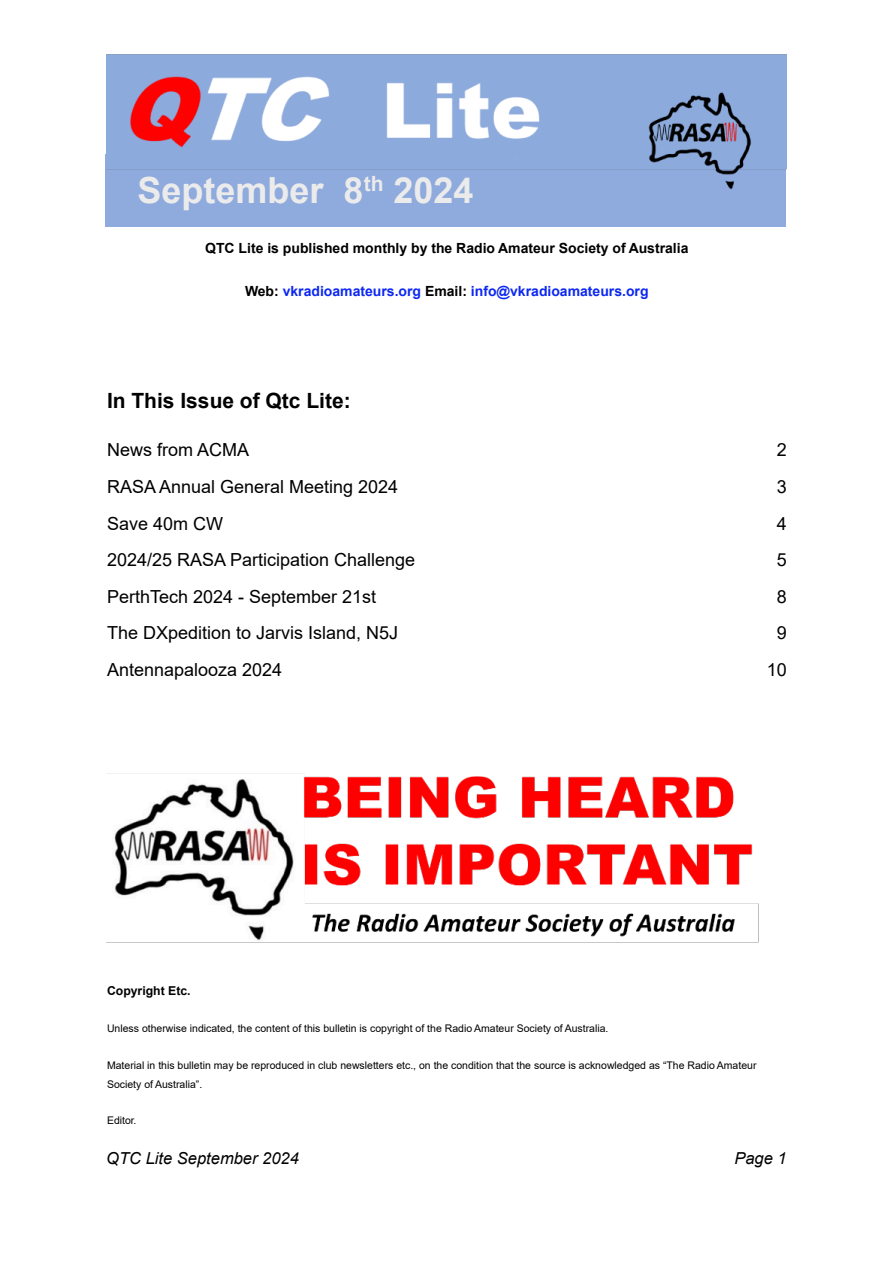
<style>
.page{position:relative;width:893px;height:1263px;background:#fff}
.page>*{position:absolute;margin:0;border:0;box-sizing:border-box;transform-origin:0 0}
.t1{font:700 36px "Arial";color:#ebebeb}
.t2{font:700 21px "Arial";color:#000}
.t3{font:700 21px "Arial";color:#ebebeb}
.t4{font:18px "Arial";color:#000}
.t5{font:italic 16.5px "Arial";color:#000}
.t6{font:700 13.95px "Arial";color:#000}
.t7{font:700 13.95px "Arial";color:#0d28f2}
.t8{font:700 12.3px "Arial";color:#000}
.t9{font:10.5px "Arial";color:#000}
.s1{color:#000}
</style>
<div class="page">
<img style="left:106px;top:54px;width:681px;height:161px">
<img style="left:587px;top:89px;width:200px;height:102px">
<img style="left:106px;top:773px;width:653px;height:170px">
<p class="t1" style="left:138px;top:176px;width:228px">September 8</p>
<p class="t3" style="left:364px;top:175px;width:21px">th</p>
<p class="t1" style="left:393px;top:176px;width:82px">2024</p>
<p class="t6" style="left:205px;top:243px;width:485px">QTC Lite is published monthly by the Radio Amateur Society of Australia</p>
<p class="t7" style="left:245px;top:286px;width:405px"><span class="s1">Web:</span> vkradioamateurs.org <span class="s1">Email:</span> info@vkradioamateurs.org</p>
<p class="t2" style="left:107px;top:392px;width:245px">In This Issue of Qtc Lite:</p>
<p class="t4" style="left:107px;top:443px;width:144px">News from ACMA</p>
<p class="t4" style="left:777px;top:443px;width:12px">2</p>
<p class="t4" style="left:107px;top:480px;width:293px">RASA Annual General Meeting 2024</p>
<p class="t4" style="left:777px;top:480px;width:12px">3</p>
<p class="t4" style="left:107px;top:516px;width:118px">Save 40m CW</p>
<p class="t4" style="left:777px;top:516px;width:12px">4</p>
<p class="t4" style="left:107px;top:553px;width:310px">2024/25 RASA Participation Challenge</p>
<p class="t4" style="left:777px;top:553px;width:12px">5</p>
<p class="t4" style="left:107px;top:590px;width:271px">PerthTech 2024 - September 21st</p>
<p class="t4" style="left:777px;top:590px;width:12px">8</p>
<p class="t4" style="left:107px;top:626px;width:293px">The DXpedition to Jarvis Island, N5J</p>
<p class="t4" style="left:777px;top:626px;width:12px">9</p>
<p class="t4" style="left:107px;top:663px;width:177px">Antennapalooza 2024</p>
<p class="t4" style="left:767px;top:663px;width:22px">10</p>
<p class="t8" style="left:107px;top:986px;width:85px">Copyright Etc.</p>
<p class="t9" style="left:107px;top:1025px;width:503px">Unless otherwise indicated, the content of this bulletin is copyright of the Radio Amateur Society of Australia.</p>
<p class="t9" style="left:107px;top:1061px;width:651px">Material in this bulletin may be reproduced in club newsletters etc., on the condition that the source is acknowledged as “The Radio Amateur</p>
<p class="t9" style="left:107px;top:1080px;width:97px">Society of Australia”.</p>
<p class="t9" style="left:107px;top:1116px;width:31px">Editor.</p>
<p class="t5" style="left:106px;top:1152px;width:194px">QTC Lite September 2024</p>
<p class="t5" style="left:734px;top:1152px;width:54px">Page 1</p>
</div>
